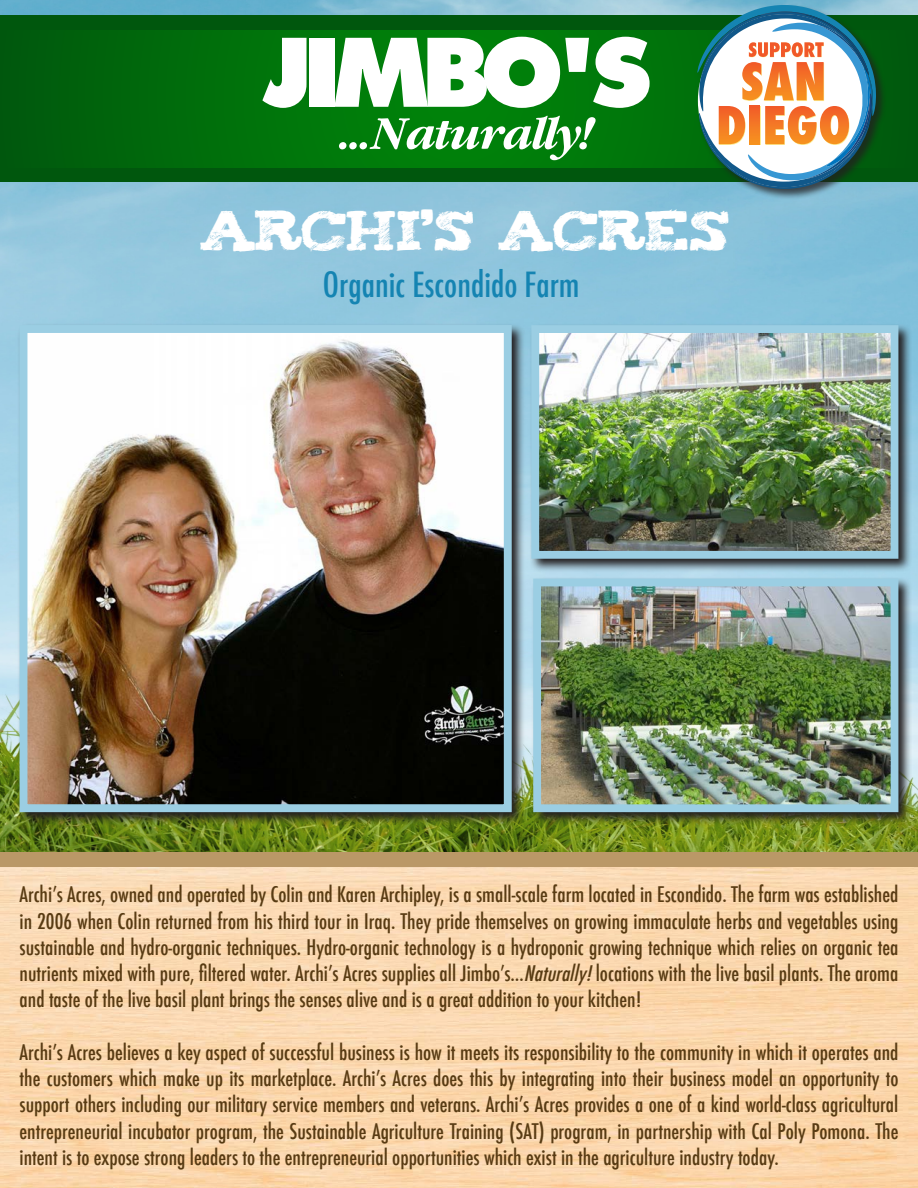
<style>
.page{position:relative;width:918px;height:1188px;background:#fff}
.page>*{position:absolute;margin:0;border:0;box-sizing:border-box;transform-origin:0 0}
.t1{font:45.9px "Tiza";letter-spacing:-.005em;color:#fff}
.t2{font:500 condensed 33.9px "Futura";color:#1584b2}
.t3{font:500 condensed 21px/26.2px "Futura";color:#583b13;text-align:justify}
.s1{font-style:italic}
</style>
<div class="page">
<img style="left:0;top:866px;width:918px;height:322px">
<img style="left:0;top:0;width:918px;height:852px">
<div style="left:0;top:852px;width:918px;height:14px;background:#ba9867"></div>
<img style="left:17px;top:323px;width:896px;height:504px">
<img style="left:542px;top:588px;width:347px;height:215px">
<div style="left:533px;top:579px;width:365px;height:233px;border:8px solid #9bcee3"></div>
<img style="left:29px;top:334px;width:474px;height:469px">
<div style="left:20px;top:325px;width:492px;height:487px;border:8px solid #9bcee3"></div>
<img style="left:540px;top:334px;width:349px;height:216px">
<div style="left:531px;top:325px;width:367px;height:234px;border:8px solid #9bcee3"></div>
<div style="left:0;top:167px;width:918px;height:14px;background:#00570d"></div>
<svg style="left:0;top:30px;width:918px;height:137px;background:#006b0b"></svg>
<div style="left:0;top:16px;width:918px;height:14px;background:#00570d"></div>
<svg style="left:262px;top:38px;width:45px;height:70px"></svg>
<div style="left:309px;top:38px;width:25px;height:69px;background:#fff"></div>
<svg style="left:334px;top:37px;width:316px;height:71px"></svg>
<div style="left:339px;top:142px;width:7px;height:7px;background:#fff;border-radius:50%"></div>
<div style="left:349px;top:142px;width:8px;height:7px;background:#fff;border-radius:50%"></div>
<div style="left:360px;top:142px;width:7px;height:7px;background:#fff;border-radius:50%"></div>
<svg style="left:370px;top:116px;width:226px;height:44px"></svg>
<div style="left:697px;top:4px;width:190px;height:196px;background:#231f20;opacity:.75"></div>
<svg style="left:697px;top:5px;width:180px;height:184px"></svg>
<p class="t1" style="left:201px;top:194px;width:532px">ARCHI’S ACRES</p>
<p class="t2" style="left:323px;top:263px;width:258px">Organic Escondido Farm</p>
<p class="t3" style="left:20px;top:882px;width:880px">Archi’s Acres, owned and operated by Colin and Karen Archipley, is a small-scale farm located in Escondido. The farm was established in 2006 when Colin returned from his third tour in Iraq. They pride themselves on growing immaculate herbs and vegetables using sustainable and hydro-organic techniques. Hydro-organic technology is a hydroponic growing technique which relies on organic tea nutrients mixed with pure, filtered water. Archi’s Acres supplies all Jimbo’s…<span class="s1">Naturally!</span>locations with the live basil plants. The aroma and taste of the live basil plant brings the senses alive and is a great addition to your kitchen!</p>
<p class="t3" style="left:20px;top:1039px;width:880px">Archi’s Acres believes a key aspect of successful business is how it meets its responsibility to the community in which it operates and the customers which make up its marketplace. Archi’s Acres does this by integrating into their business model an opportunity to support others including our military service members and veterans. Archi’s Acres provides a one of a kind world-class agricultural entrepreneurial incubator program, the Sustainable Agriculture Training (SAT) program, in partnership with Cal Poly Pomona. The intent is to expose strong leaders to the entrepreneurial opportunities which exist in the agriculture industry today.</p>
</div>
